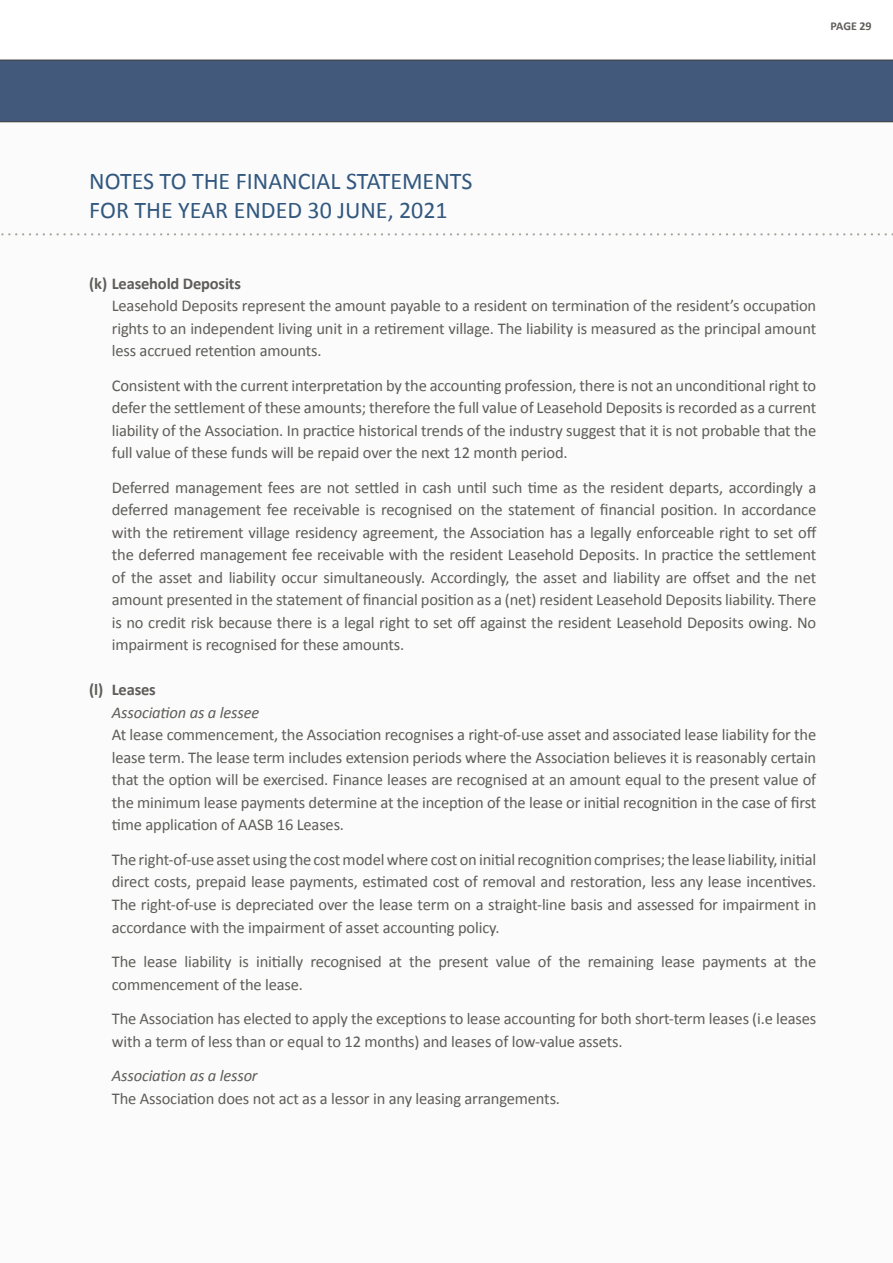
<style>
.page{position:relative;width:893px;height:1263px;background:#fff}
.page>*{position:absolute;margin:0;border:0;box-sizing:border-box;transform-origin:0 0}
.t1{font:24px/28.8px "Calibri";color:#32587f}
.t2{font:16.5px/22.5px "Calibri";letter-spacing:-.01em;color:#5e5d59;text-align:justify}
.t3{font:italic 16.5px "Calibri";letter-spacing:-.01em;color:#5e5d59}
.t4{font:700 16.5px "Calibri";letter-spacing:-.01em;color:#5e5d59}
.t5{font:700 12px "Calibri";letter-spacing:-.005em;color:#5e5d59}
</style>
<div class="page">
<div style="left:0;top:60px;width:893px;height:1203px;background:#fbfbfb"></div>
<svg style="left:1px;top:233px;width:892px;height:2px"></svg>
<div style="left:0;top:60px;width:893px;height:62px;background:#43597c"></div>
<p class="t5" style="left:831px;top:19px;width:43px">PAGE 29</p>
<h1 class="t1" style="left:89px;top:166px;width:385px">NOTES TO THE FINANCIAL STATEMENTS<br>FOR THE YEAR ENDED 30 JUNE, 2021</h1>
<p class="t4" style="left:89px;top:273px;width:153px">(k) Leasehold Deposits</p>
<p class="t2" style="left:112px;top:294px;width:706px">Leasehold Deposits represent the amount payable to a resident on termination of the resident’s occupation rights to an independent living unit in a retirement village. The liability is measured as the principal amount less accrued retention amounts.</p>
<p class="t2" style="left:112px;top:373px;width:706px">Consistent with the current interpretation by the accounting profession, there is not an unconditional right to defer the settlement of these amounts; therefore the full value of Leasehold Deposits is recorded as a current liability of the Association. In practice historical trends of the industry suggest that it is not probable that the full value of these funds will be repaid over the next 12 month period.</p>
<p class="t2" style="left:112px;top:475px;width:706px">Deferred management fees are not settled in cash until such time as the resident departs, accordingly a deferred management fee receivable is recognised on the statement of financial position. In accordance with the retirement village residency agreement, the Association has a legally enforceable right to set off the deferred management fee receivable with the resident Leasehold Deposits. In practice the settlement of the asset and liability occur simultaneously. Accordingly, the asset and liability are offset and the net amount presented in the statement of financial position as a (net) resident Leasehold Deposits liability. There is no credit risk because there is a legal right to set off against the resident Leasehold Deposits owing. No impairment is recognised for these amounts.</p>
<p class="t4" style="left:89px;top:680px;width:68px">(l) Leases</p>
<p class="t3" style="left:112px;top:702px;width:149px">Association as a lessee</p>
<p class="t2" style="left:112px;top:723px;width:706px">At lease commencement, the Association recognises a right-of-use asset and associated lease liability for the lease term. The lease term includes extension periods where the Association believes it is reasonably certain that the option will be exercised. Finance leases are recognised at an amount equal to the present value of the minimum lease payments determine at the inception of the lease or initial recognition in the case of first time application of AASB 16 Leases.</p>
<p class="t2" style="left:112px;top:847px;width:706px">The right-of-use asset using the cost model where cost on initial recognition comprises; the lease liability, initial direct costs, prepaid lease payments, estimated cost of removal and restoration, less any lease incentives.<br>The right-of-use is depreciated over the lease term on a straight-line basis and assessed for impairment in accordance with the impairment of asset accounting policy.</p>
<p class="t2" style="left:112px;top:949px;width:706px">The lease liability is initially recognised at the present value of the remaining lease payments at the commencement of the lease.</p>
<p class="t2" style="left:112px;top:1006px;width:706px">The Association has elected to apply the exceptions to lease accounting for both short-term leases (i.e leases with a term of less than or equal to 12 months) and leases of low-value assets.</p>
<p class="t3" style="left:112px;top:1065px;width:147px">Association as a lessor</p>
<p class="t2" style="left:112px;top:1086px;width:450px">The Association does not act as a lessor in any leasing arrangements.</p>
</div>
